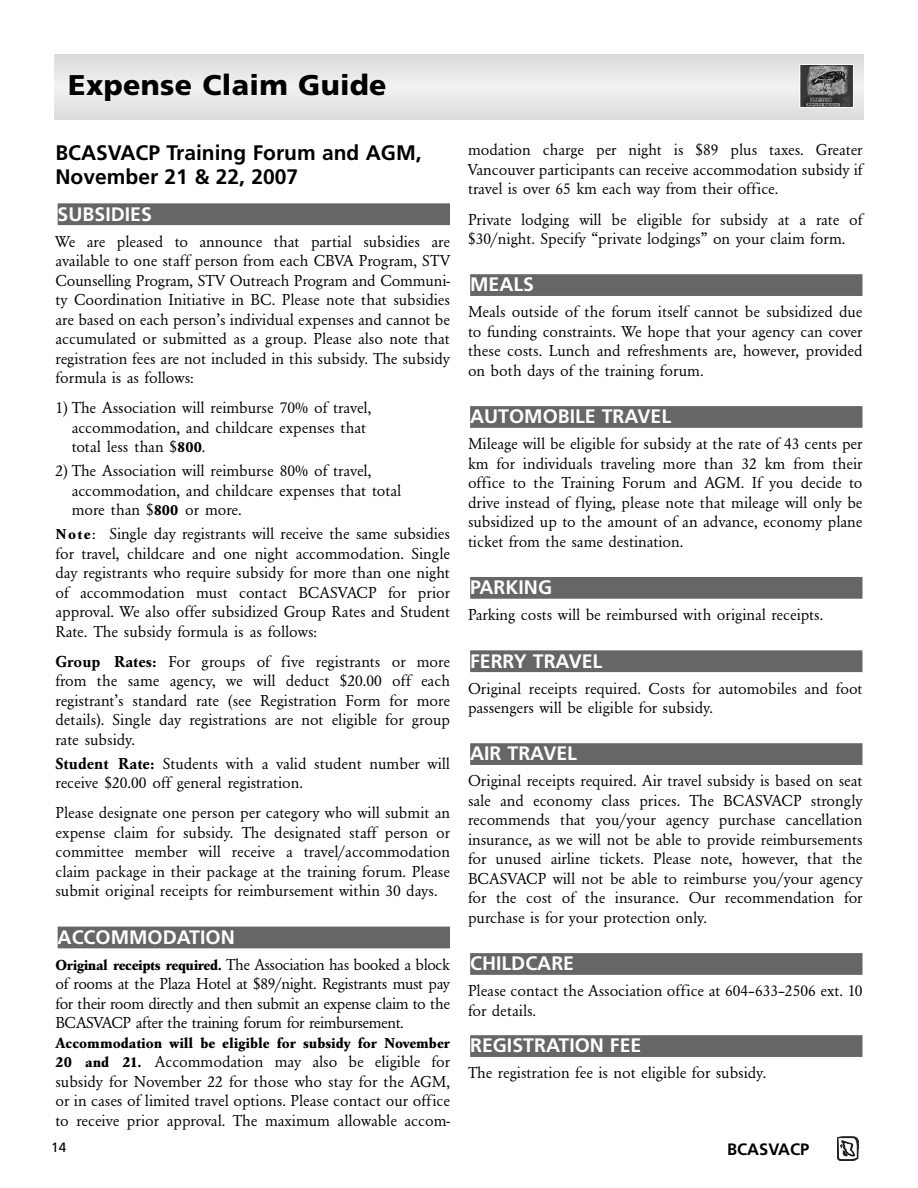
<style>
.page{position:relative;width:918px;height:1188px;background:#fff}
.page>*{position:absolute;margin:0;border:0;box-sizing:border-box;transform-origin:0 0}
.t1{font:900 28.5px "Frutiger";letter-spacing:.01em;color:#000}
.t2{font:700 21px/24px "Frutiger";color:#000}
.t3{font:700 19.5px "Frutiger";color:#fff}
.t4{font:16.5px/19.5px "URW Garamond T";color:#000;text-align:justify}
.t5{font:700 16.5px "Frutiger";color:#000}
.t6{font:700 15px "URW Garamond T Extr";color:#000}
.t7{font:13.5px "Frutiger";color:#000}
.s1{font-family:"URW Garamond T Extr";font-weight:700;font-size:15px}
.s2{font-weight:700}
</style>
<div class="page">
<svg style="left:837px;top:1136px;width:22px;height:24px"></svg>
<div style="left:54px;top:54px;width:810px;height:66px;background:#e6e6e6"></div>
<img style="left:802px;top:66px;width:50px;height:40px">
<div style="left:800px;top:64px;width:54px;height:44px;border:1px solid #fff"></div>
<div style="left:58px;top:203px;width:392px;height:22px;background:#666"></div>
<div style="left:58px;top:927px;width:392px;height:21px;background:#666"></div>
<div style="left:470px;top:274px;width:392px;height:22px;background:#666"></div>
<div style="left:470px;top:406px;width:392px;height:22px;background:#666"></div>
<div style="left:470px;top:577px;width:392px;height:22px;background:#666"></div>
<div style="left:470px;top:650px;width:392px;height:22px;background:#666"></div>
<div style="left:470px;top:743px;width:392px;height:22px;background:#666"></div>
<div style="left:470px;top:953px;width:392px;height:22px;background:#666"></div>
<div style="left:470px;top:1035px;width:392px;height:22px;background:#666"></div>
<h1 class="t1" style="left:68px;top:73px;width:320px">Expense Claim Guide</h1>
<p class="t2" style="left:56px;top:142px;width:368px">BCASVACP Training Forum and AGM,<br>November 21 &amp; 22, 2007</p>
<p class="t3" style="left:58px;top:206px;width:96px">SUBSIDIES</p>
<p class="t4" style="left:56px;top:231px;width:396px">We are pleased to announce that partial subsidies are available to one staff person from each CBVA Program, STV Counselling Program, STV Outreach Program and Communi&shy;ty Coordination Initiative in BC. Please note that subsidies are based on each person’s individual expenses and cannot be accumulated or submitted as a group. Please also note that registration fees are not included in this subsidy. The subsidy formula is as follows:</p>
<p class="t4" style="left:72px;top:398px;width:301px;text-align:left;text-indent:-16px">1) The Association will reimburse 70% of travel, accommodation, and childcare expenses that total less than $<span class="s1">800</span>.</p>
<p class="t4" style="left:72px;top:461px;width:331px;text-align:left;text-indent:-16px">2) The Association will reimburse 80% of travel, accommodation, and childcare expenses that total more than $<span class="s1">800</span> or more.</p>
<p class="t4" style="left:56px;top:524px;width:396px"><span class="s1">Note</span>: Single day registrants will receive the same subsidies for travel, childcare and one night accommodation. Single day registrants who require subsidy for more than one night of accommodation must contact BCASVACP for prior approval. We also offer subsidized Group Rates and Student Rate. The subsidy formula is as follows:</p>
<p class="t4" style="left:56px;top:651px;width:396px"><span class="s2">Group Rates:</span> For groups of five registrants or more from the same agency, we will deduct $20.00 off each registrant’s standard rate (see Registration Form for more details). Single day registrations are not eligible for group rate subsidy.</p>
<p class="t4" style="left:56px;top:753px;width:396px"><span class="s2">Student Rate:</span> Students with a valid student number will receive $20.00 off general registration.</p>
<p class="t4" style="left:56px;top:803px;width:396px">Please designate one person per category who will submit an expense claim for subsidy. The designated staff person or committee member will receive a travel/accommodation claim package in their package at the training forum. Please submit original receipts for reimbursement within 30 days.</p>
<p class="t3" style="left:58px;top:929px;width:179px">ACCOMMODATION</p>
<p class="t4" style="left:56px;top:954px;width:396px"><span class="s1">Original receipts required.</span> The Association has booked a block of rooms at the Plaza Hotel at $89/night. Registrants must pay for their room directly and then submit an expense claim to the BCASVACP after the training forum for reimbursement.</p>
<p class="t6" style="left:56px;top:1034px;width:396px">Accommodation will be eligible for subsidy for November</p>
<p class="t4" style="left:56px;top:1052px;width:396px"><span class="s1">20 and 21.</span> Accommodation may also be eligible for subsidy for November 22 for those who stay for the AGM, or in cases of limited travel options. Please contact our office to receive prior approval. The maximum allowable accom-</p>
<p class="t4" style="left:468px;top:140px;width:396px">modation charge per night is $89 plus taxes. Greater Vancouver participants can receive accommodation subsidy if travel is over 65 km each way from their office.</p>
<p class="t4" style="left:468px;top:209px;width:396px">Private lodging will be eligible for subsidy at a rate of $30/night. Specify “private lodgings” on your claim form.</p>
<p class="t3" style="left:470px;top:277px;width:65px">MEALS</p>
<p class="t4" style="left:468px;top:302px;width:396px">Meals outside of the forum itself cannot be subsidized due to funding constraints. We hope that your agency can cover these costs. Lunch and refreshments are, however, provided on both days of the training forum.</p>
<p class="t3" style="left:470px;top:409px;width:203px">AUTOMOBILE TRAVEL</p>
<p class="t4" style="left:468px;top:434px;width:396px">Mileage will be eligible for subsidy at the rate of 43 cents per km for individuals traveling more than 32 km from their office to the Training Forum and AGM. If you decide to drive instead of flying, please note that mileage will only be subsidized up to the amount of an advance, economy plane ticket from the same destination.</p>
<p class="t3" style="left:470px;top:580px;width:83px">PARKING</p>
<p class="t4" style="left:468px;top:605px;width:357px">Parking costs will be reimbursed with original receipts.</p>
<p class="t3" style="left:470px;top:653px;width:134px">FERRY TRAVEL</p>
<p class="t4" style="left:468px;top:678px;width:396px">Original receipts required. Costs for automobiles and foot passengers will be eligible for subsidy.</p>
<p class="t3" style="left:470px;top:746px;width:108px">AIR TRAVEL</p>
<p class="t4" style="left:468px;top:771px;width:396px">Original receipts required. Air travel subsidy is based on seat sale and economy class prices. The BCASVACP strongly recommends that you/your agency purchase cancellation insurance, as we will not be able to provide reimbursements for unused airline tickets. Please note, however, that the BCASVACP will not be able to reimburse you/your agency for the cost of the insurance. Our recommendation for purchase is for your protection only.</p>
<p class="t3" style="left:470px;top:956px;width:105px">CHILDCARE</p>
<p class="t4" style="left:468px;top:981px;width:396px">Please contact the Association office at 604–633–2506 ext. 10 for details.</p>
<p class="t3" style="left:470px;top:1038px;width:173px">REGISTRATION FEE</p>
<p class="t4" style="left:468px;top:1063px;width:300px">The registration fee is not eligible for subsidy.</p>
<p class="t7" style="left:51px;top:1142px;width:17px">14</p>
<p class="t5" style="left:727px;top:1143px;width:84px">BCASVACP</p>
</div>
